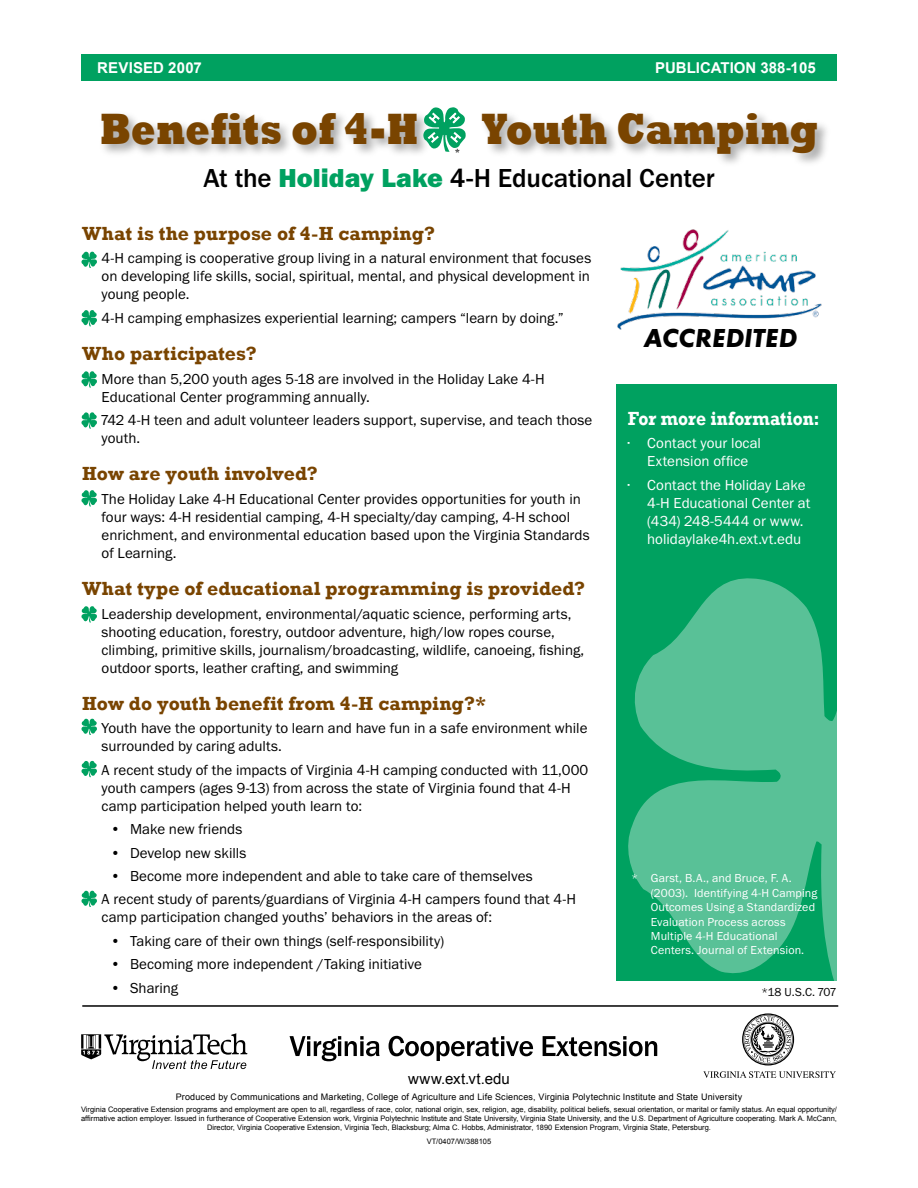
<style>
.page{position:relative;width:918px;height:1188px;background:#fff}
.page>*{position:absolute;margin:0;border:0;box-sizing:border-box;transform-origin:0 0}
.t1{font:800 45px "Rockwell";letter-spacing:.005em;color:#794400;scale:.8 1}
.t2{font:27px "Franklin Gothic Mdm";letter-spacing:-.005em;color:#000}
.t3{font:italic 700 27px "Futura T";color:#000}
.t4{font:700 19.5px "Rockwell";color:#794400}
.t5{font:700 19.5px "Rockwell";color:#fff;scale:.9 1}
.t6{font:15px/18px "Franklin Gothic";color:#000}
.t7{font:15px/18px "Franklin Gothic";color:#fff;text-align:center}
.t8{font:700 15px "Arial";color:#fff}
.t9{font:15px "Arial";letter-spacing:.025em;color:#000}
.t10{font:12px/14.4px "Franklin Gothic";letter-spacing:.01em;color:#fff}
.t11{font:12px "Franklin Gothic";color:#000}
.t12{font:9px "Arial";letter-spacing:.02em;color:#000}
.t13{font:9px "Rockwell";color:#000}
.t14{font:7.5px/9px "Arial";color:#000;text-align:center}
.s1{font-family:"Franklin Gothic Hvy";color:#00a160}
</style>
<div class="page">
<div style="left:617px;top:384px;width:220px;height:596px;background:#00a160"></div>
<svg style="left:626px;top:578px;width:213px;height:428px;fill:#59c197"></svg>
<div style="left:81px;top:54px;width:756px;height:27px;background:#00a160"></div>
<svg style="left:703px;top:1071px;width:133px;height:7px"></svg>
<svg style="left:742px;top:1013px;width:52px;height:52px"></svg>
<hr style="left:82px;top:1005px;width:756px;height:2px;background:#000">
<svg style="left:81px;top:1033px;width:166px;height:36px"></svg>
<svg style="left:290px;top:1036px;width:90px;height:25px"></svg>
<svg style="left:389px;top:1036px;width:144px;height:25px"></svg>
<svg style="left:543px;top:1036px;width:114px;height:20px"></svg>
<img style="left:617px;top:229px;width:205px;height:101px">
<div style="left:97px;top:108px;width:735px;height:61px;background:#000;opacity:.35"></div>
<svg style="left:423px;top:107px;width:43px;height:45px"></svg>
<svg style="left:81px;top:252px;width:16px;height:16px"></svg>
<svg style="left:81px;top:310px;width:16px;height:16px"></svg>
<svg style="left:81px;top:371px;width:16px;height:17px"></svg>
<svg style="left:81px;top:490px;width:16px;height:17px"></svg>
<svg style="left:81px;top:606px;width:16px;height:17px"></svg>
<svg style="left:81px;top:719px;width:16px;height:16px"></svg>
<svg style="left:81px;top:761px;width:16px;height:16px"></svg>
<svg style="left:81px;top:891px;width:16px;height:16px"></svg>
<svg style="left:81px;top:412px;width:16px;height:17px"></svg>
<p class="t8" style="left:97px;top:59px;width:106px">REVISED 2007</p>
<p class="t8" style="left:655px;top:59px;width:162px">PUBLICATION 388-105</p>
<h1 class="t1" style="left:100px;top:103px;width:399px">Benefits of 4-H</h1>
<h1 class="t1" style="left:481px;top:103px;width:422px">Youth Camping</h1>
<p class="t13" style="left:455px;top:146px;width:6px">*</p>
<h2 class="t2" style="left:203px;top:160px;width:513px">At the <span class="s1">Holiday Lake</span> 4-H Educational Center</h2>
<h3 class="t4" style="left:82px;top:222px;width:355px">What is the purpose of 4-H camping?</h3>
<p class="t6" style="left:102px;top:251px;width:491px;text-align:justify;text-indent:-20px">¨ 4-H camping is cooperative group living in a natural environment that focuses on developing life skills, social, spiritual, mental, and physical development in young people.</p>
<p class="t6" style="left:82px;top:310px;width:483px">¨ 4-H camping emphasizes experiential learning; campers “learn by doing.”</p>
<h3 class="t4" style="left:82px;top:342px;width:176px">Who participates?</h3>
<p class="t6" style="left:102px;top:371px;width:445px;text-indent:-20px">¨ More than 5,200 youth ages 5-18 are involved in the Holiday Lake 4-H<br>Educational Center programming annually.</p>
<p class="t6" style="left:102px;top:412px;width:492px;text-indent:-20px">¨ 742 4-H teen and adult volunteer leaders support, supervise, and teach those youth.</p>
<h3 class="t4" style="left:82px;top:462px;width:237px">How are youth involved?</h3>
<p class="t6" style="left:102px;top:491px;width:490px;text-indent:-20px">¨ The Holiday Lake 4-H Educational Center provides opportunities for youth in four ways: 4-H residential camping, 4-H specialty/day camping, 4-H school enrichment, and environmental education based upon the Virginia Standards of Learning.</p>
<h3 class="t4" style="left:82px;top:577px;width:505px">What type of educational programming is provided?</h3>
<p class="t6" style="left:102px;top:606px;width:484px;text-indent:-20px">¨ Leadership development, environmental/aquatic science, performing arts, shooting education, forestry, outdoor adventure, high/low ropes course, climbing, primitive skills, journalism/broadcasting, wildlife, canoeing, fishing, outdoor sports, leather crafting, and swimming</p>
<h3 class="t4" style="left:82px;top:692px;width:406px">How do youth benefit from 4-H camping?*</h3>
<p class="t6" style="left:102px;top:721px;width:487px;text-indent:-20px">¨ Youth have the opportunity to learn and have fun in a safe environment while surrounded by caring adults.</p>
<p class="t6" style="left:102px;top:762px;width:488px;text-indent:-20px">¨ A recent study of the impacts of Virginia 4-H camping conducted with 11,000 youth campers (ages 9-13) from across the state of Virginia found that 4-H camp participation helped youth learn to:</p>
<p class="t6" style="left:111px;top:822px;width:133px">Þ• Make new friends</p>
<p class="t6" style="left:111px;top:845px;width:137px">Þ• Develop new skills</p>
<p class="t6" style="left:111px;top:868px;width:424px">Þ• Become more independent and able to take care of themselves</p>
<p class="t6" style="left:82px;top:892px;width:496px">¨ A recent study of parents/guardians of Virginia 4-H campers found that 4-H</p>
<p class="t6" style="left:111px;top:907px;width:383px;line-height:23.4px;text-indent:-9px">camp participation changed youths’ behaviors in the areas of:<br>Þ• Taking care of their own things (self-responsibility)<br>Þ• Becoming more independent /Taking initiative<br>Þ• Sharing</p>
<h2 class="t3" style="left:644px;top:322px;width:155px">ACCREDITED</h2>
<h3 class="t5" style="left:628px;top:406px;width:215px">For more information:</h3>
<p class="t7" style="left:628px;top:435px;width:135px">· Contact your local<br>Extension office</p>
<p class="t7" style="left:647px;top:477px;width:165px;text-align:left;text-indent:-19px">· Contact the Holiday Lake<br>4-H Educational Center at (434) 248-5444 or www. holidaylake4h.ext.vt.edu</p>
<p class="t10" style="left:651px;top:872px;width:168px;text-indent:-20px">* Garst, B.A., and Bruce, F. A. (2003). Identifying 4-H Camping<br>Outcomes Using a Standardized<br>Evaluation Process across<br>Multiple 4-H Educational<br>Centers. Journal of Extension.</p>
<p class="t11" style="left:762px;top:984px;width:76px">*18 U.S.C. 707</p>
<p class="t9" style="left:408px;top:1070px;width:103px">www.ext.vt.edu</p>
<p class="t12" style="left:176px;top:1091px;width:568px">Produced by Communications and Marketing, College of Agriculture and Life Sciences, Virginia Polytechnic Institute and State University</p>
<p class="t14" style="left:81px;top:1105px;width:757px">Virginia Cooperative Extension programs and employment are open to all, regardless of race, color, national origin, sex, religion, age, disability, political beliefs, sexual orientation, or marital or family status. An equal opportunity/ affirmative action employer. Issued in furtherance of Cooperative Extension work, Virginia Polytechnic Institute and State University, Virginia State University, and the U.S. Department of Agriculture cooperating. Mark A. McCann,<br>Director, Virginia Cooperative Extension, Virginia Tech, Blacksburg; Alma C. Hobbs, Administrator, 1890 Extension Program, Virginia State, Petersburg.</p>
<p class="t14" style="left:427px;top:1137px;width:66px">VT/0407/W/388105</p>
</div>
